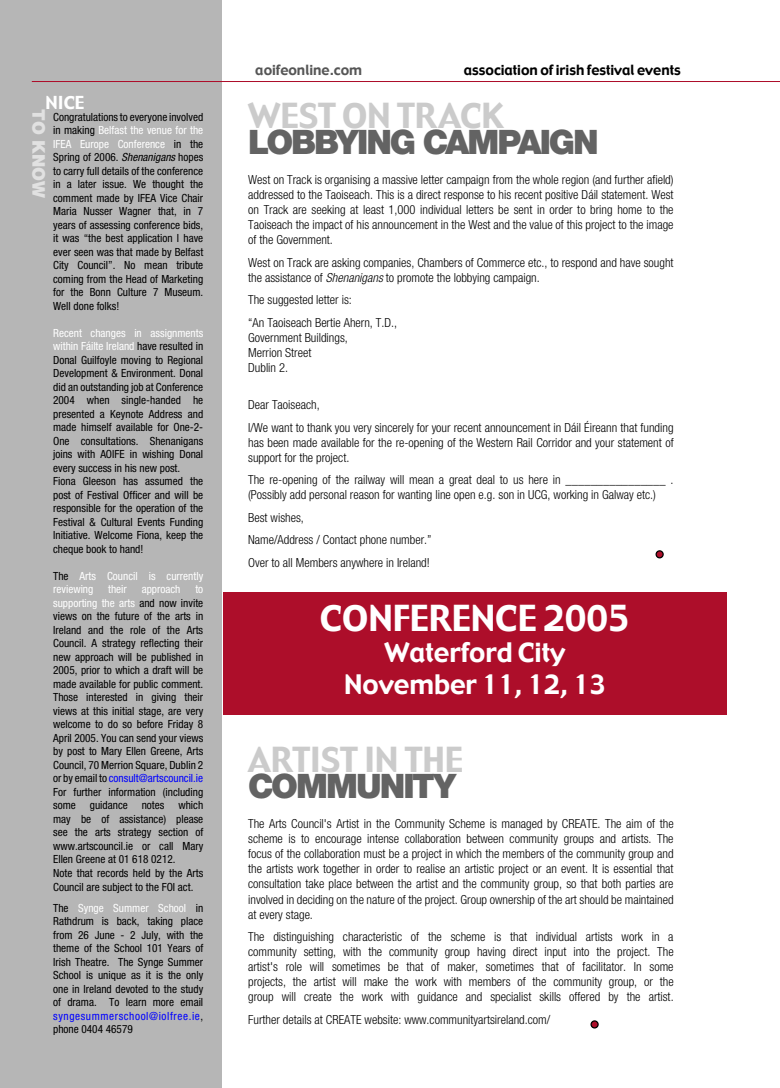
<style>
.page{position:relative;width:780px;height:1088px;background:#fff}
.page>*{position:absolute;margin:0;border:0;box-sizing:border-box;transform-origin:0 0}
.t1{font:35px "Gadget";color:#fff}
.t2{font:900 33.75px "Helvetica Neue";letter-spacing:-.06em;color:#636363}
.t3{font:33.75px "Gadget";letter-spacing:-.005em;color:#cbcbcb}
.t4{font:26.25px/31.5px "Gadget";color:#fff;text-align:center}
.t5{font:900 17.5px "Helvetica Neue";color:#e1e1e1}
.t6{font:17.5px "Gadget";color:#fff}
.t7{font:13.75px "Gadget";color:#000}
.t8{font:13.75px "Gadget";color:#565656}
.t9{font:300 condensed 12.5px/15px "Helvetica Neue";color:#000}
.t10{font:condensed 11.25px/13.5px "Helvetica Neue";color:#000;text-align:justify}
.t11{font:condensed 11.25px/13.5px "Helvetica Neue";color:#fff}
.s1{color:#fff}
.s2{font-style:italic}
.s3{color:#000}
.s4{color:#00f}
</style>
<div class="page">
<div style="left:0;top:0;width:221px;height:1088px;background:#b6b6b6"></div>
<hr style="left:32px;top:81px;width:748px;height:1px;background:#ad0e2a">
<div style="left:591px;top:1021px;width:7px;height:7px;background:#ad0e2a;border-radius:50%"></div>
<div style="left:590px;top:1020px;width:8px;height:8px;border:1px solid #000;border-radius:50%"></div>
<div style="left:656px;top:551px;width:7px;height:7px;background:#ad0e2a;border-radius:50%"></div>
<div style="left:655px;top:550px;width:8px;height:8px;border:1px solid #000;border-radius:50%"></div>
<div style="left:223px;top:592px;width:503px;height:123px;background:#ad0e2a"></div>
<h3 class="t6" style="left:46px;top:91px;width:40px">NICE</h3>
<p class="t10" style="left:53px;top:110px;width:152px">Congratulations to everyone involved in making <span class="s1">Belfast the venue for the IFEA Europe Conference</span> in the Spring of 2006. <span class="s2">Shenanigans</span> hopes to carry full details of the conference in a later issue. We thought the comment made by IFEA Vice Chair Maria Nusser Wagner that, in 7 years of assessing conference bids, it was “the best application I have ever seen was that made by Belfast City Council”. No mean tribute coming from the Head of Marketing for the Bonn Culture 7 Museum.<br>Well done folks!</p>
<p class="t10" style="left:53px;top:326px;width:152px;text-align:left"><span class="s1">Recent changes in assignments within Fáilte Ireland</span> have resulted in<br>Donal Guilfoyle moving to Regional<br>Development &amp; Environment. Donal did an outstanding job at Conference<br>2004 when single-handed he presented a Keynote Address and made himself available for One-2-<br>One consultations. Shenanigans joins with AOIFE in wishing Donal every success in his new post.<br>Fiona Gleeson has assumed the post of Festival Officer and will be responsible for the operation of the<br>Festival &amp; Cultural Events Funding<br>Initiative. Welcome Fiona, keep the cheque book to hand!</p>
<p class="t11" style="left:53px;top:569px;width:152px"><span class="s3">The</span> Arts Council is currently reviewing</p>
<h3 class="t5" style="left:49px;top:109px;width:91px;rotate:90deg">TO KNOW</h3>
<p class="t11" style="left:108px;top:583px;width:20px">their</p>
<p class="t11" style="left:142px;top:583px;width:40px">approach</p>
<p class="t10" style="left:53px;top:583px;width:152px;text-align:left;text-indent:142px"><span class="s1">to supporting the arts</span> and now invite views on the future of the arts in<br>Ireland and the role of the Arts<br>Council. A strategy reflecting their new approach will be published in<br>2005, prior to which a draft will be made available for public comment.<br>Those interested in giving their views at this initial stage, are very welcome to do so before Friday 8<br>April 2005. You can send your views by post to Mary Ellen Greene, Arts<br>Council, 70 Merrion Square, Dublin 2 or by email to <span class="s4">consult@artscouncil.ie<br></span>For further information (including some guidance notes which may be of assistance) please see the arts strategy section of www.artscouncil.ie or call Mary<br>Ellen Greene at 01 618 0212.<br>Note that records held by the Arts<br>Council are subject to the FOI act.</p>
<p class="t10" style="left:53px;top:901px;width:152px">The <span class="s1">Synge Summer School</span> in Rathdrum is back, taking place from 26 June - 2 July, with the theme of the School 101 Years of Irish Theatre. The Synge Summer School is unique as it is the only one in Ireland devoted to the study of drama. To learn more email <span class="s4">syngesummerschool@iolfree.ie</span>, phone 0404 46579</p>
<p class="t8" style="left:255px;top:61px;width:108px">aoifeonline.com</p>
<p class="t7" style="left:464px;top:61px;width:218px">association of irish festival events</p>
<h2 class="t3" style="left:248px;top:94px;width:257px">WEST ON TRACK</h2>
<h2 class="t2" style="left:248px;top:122px;width:352px">LOBBYING CAMPAIGN</h2>
<p class="t9" style="left:248px;top:172px;width:427px;text-align:justify">West on Track is organising a massive letter campaign from the whole region (and further afield) addressed to the Taoiseach. This is a direct response to his recent positive Dáil statement. West on Track are seeking at least 1,000 individual letters be sent in order to bring home to the Taoiseach the impact of his announcement in the West and the value of this project to the image of the Government.</p>
<p class="t9" style="left:248px;top:255px;width:427px">West on Track are asking companies, Chambers of Commerce etc., to respond and have sought the assistance of <span class="s2">Shenanigans</span> to promote the lobbying campaign.</p>
<p class="t9" style="left:248px;top:289px;width:150px;line-height:22.5px">The suggested letter is:<br>“An Taoiseach Bertie Ahern, T.D.,</p>
<p class="t9" style="left:248px;top:330px;width:101px">Government Buildings,<br>Merrion Street<br>Dublin 2.</p>
<p class="t9" style="left:248px;top:394px;width:427px;line-height:22.5px">Dear Taoiseach,<br>I/We want to thank you very sincerely for your recent announcement in Dáil Éireann that funding</p>
<p class="t9" style="left:248px;top:435px;width:427px">has been made available for the re-opening of the Western Rail Corridor and your statement of support for the project.</p>
<p class="t9" style="left:248px;top:472px;width:427px">The re-opening of the railway will mean a great deal to us here in ________________ . (Possibly add personal reason for wanting line open e.g. son in UCG, working in Galway etc.)</p>
<p class="t9" style="left:248px;top:506px;width:185px;line-height:22.5px">Best wishes,<br>Name/Address / Contact phone number.”<br>Over to all Members anywhere in Ireland!</p>
<h1 class="t1" style="left:320px;top:595px;width:312px">CONFERENCE 2005</h1>
<h3 class="t4" style="left:344px;top:638px;width:263px">Waterford City<br>November 11, 12, 13</h3>
<h2 class="t3" style="left:248px;top:738px;width:216px">ARTIST IN THE</h2>
<h2 class="t2" style="left:248px;top:766px;width:209px">COMMUNITY</h2>
<p class="t9" style="left:248px;top:816px;width:427px;text-align:justify">The Arts Council's Artist in the Community Scheme is managed by CREATE. The aim of the scheme is to encourage intense collaboration between community groups and artists. The focus of the collaboration must be a project in which the members of the community group and the artists work together in order to realise an artistic project or an event. It is essential that consultation take place between the artist and the community group, so that both parties are involved in deciding on the nature of the project. Group ownership of the art should be maintained at every stage.</p>
<p class="t9" style="left:248px;top:929px;width:427px;text-align:justify">The distinguishing characteristic of the scheme is that individual artists work in a community setting, with the community group having direct input into the project. The artist's role will sometimes be that of maker, sometimes that of facilitator. In some projects, the artist will make the work with members of the community group, or the group will create the work with guidance and specialist skills offered by the artist.</p>
<p class="t9" style="left:248px;top:1011px;width:303px">Further details at CREATE website: www.communityartsireland.com/</p>
</div>
